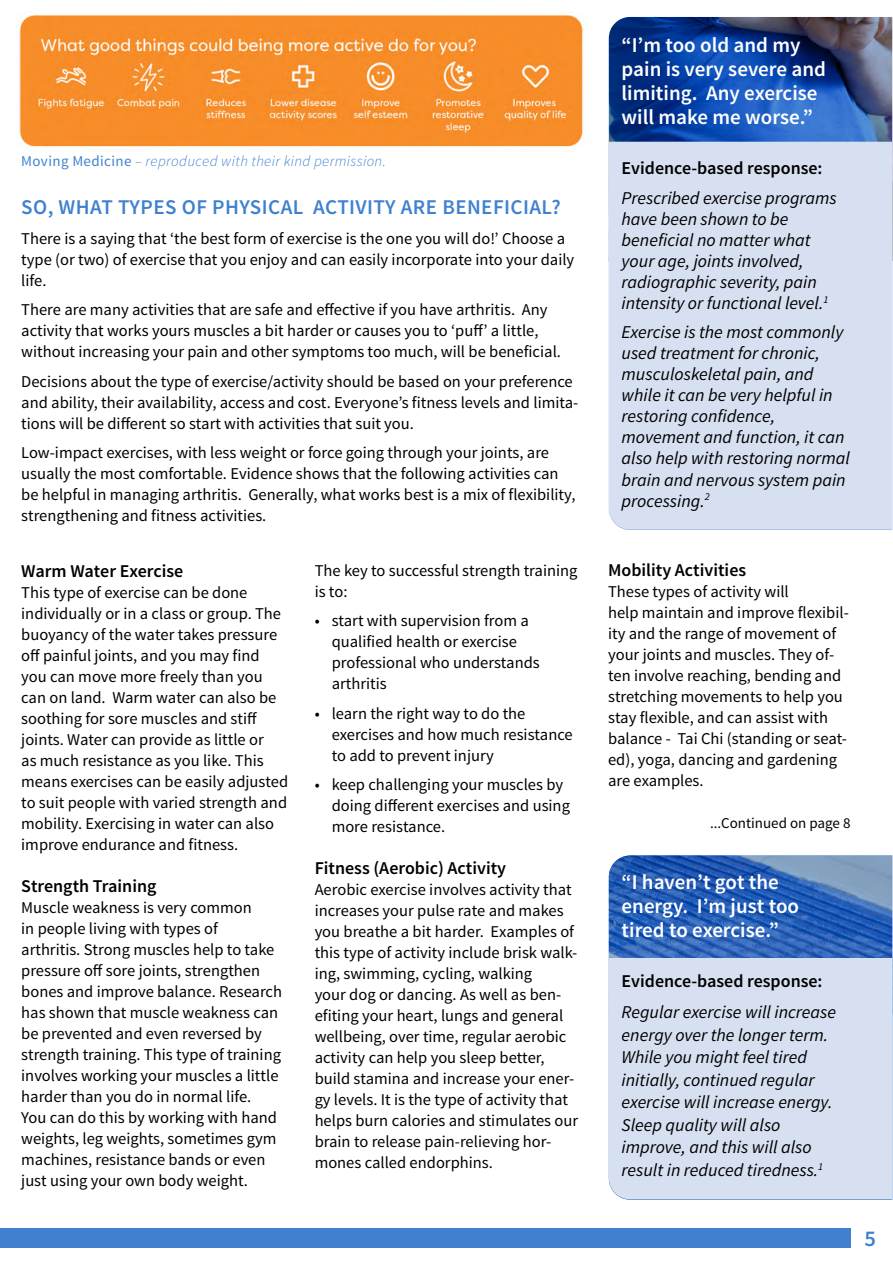
<style>
.page{position:relative;width:893px;height:1263px;background:#fff}
.page>*{position:absolute;margin:0;border:0;box-sizing:border-box;transform-origin:0 0}
.t1{font:600 22.5px "Source Sans Pro";color:#4081cf}
.t2{font:600 21px/24px "Source Sans Pro";color:#fff}
.t3{font:600 21px "Source Sans Pro";letter-spacing:.02em;color:#4081cf}
.t4{font:italic 18px/21px "Source Sans Pro";color:#000}
.t5{font:600 18px "Source Sans Pro";color:#000}
.t6{font:16.5px/21px "Source Sans Pro";color:#000}
.t7{font:italic 300 15px "Source Sans Pro";letter-spacing:.025em;color:#4081cf}
.t8{font:15px "Source Sans Pro";color:#000}
.s1{font-weight:400;font-style:normal}
</style>
<div class="page">
<img style="left:19px;top:14px;width:564px;height:133px">
<svg style="left:609px;top:17px;width:283px;height:513px;background:#204a97"></svg>
<div style="left:609px;top:142px;width:283px;height:387px;background:#d7e0f1"></div>
<div style="left:0;top:1228px;width:850px;height:19px;background:#4081cf"></div>
<svg style="left:609px;top:855px;width:283px;height:345px;background:#3568b7"></svg>
<div style="left:609px;top:958px;width:283px;height:241px;background:#d7e0f1"></div>
<p class="t7" style="left:21px;top:152px;width:366px"><span class="s1">Moving Medicine</span> – reproduced with their kind permission.</p>
<p class="t3" style="left:21px;top:194px;width:541px">SO, WHAT TYPES OF PHYSICAL ACTIVITY ARE BENEFICIAL?</p>
<p class="t6" style="left:21px;top:228px;width:555px">There is a saying that ‘the best form of exercise is the one you will do!’ Choose a type (or two) of exercise that you enjoy and can easily incorporate into your daily life.</p>
<p class="t6" style="left:21px;top:299px;width:541px">There are many activities that are safe and effective if you have arthritis. Any activity that works yours muscles a bit harder or causes you to ‘puff’ a little, without increasing your pain and other symptoms too much, will be beneficial.</p>
<p class="t6" style="left:21px;top:371px;width:559px">Decisions about the type of exercise/activity should be based on your preference and ability, their availability, access and cost. Everyone’s fitness levels and limita&shy;tions will be different so start with activities that suit you.</p>
<p class="t6" style="left:21px;top:442px;width:556px">Low-impact exercises, with less weight or force going through your joints, are usually the most comfortable. Evidence shows that the following activities can be helpful in managing arthritis. Generally, what works best is a mix of flexibility, strengthening and fitness activities.</p>
<p class="t5" style="left:21px;top:560px;width:164px">Warm Water Exercise</p>
<p class="t6" style="left:21px;top:582px;width:268px">This type of exercise can be done individually or in a class or group. The buoyancy of the water takes pressure off painful joints, and you may find you can move more freely than you can on land. Warm water can also be soothing for sore muscles and stiff joints. Water can provide as little or<br>as much resistance as you like. This means exercises can be easily adjusted to suit people with varied strength and mobility. Exercising in water can also improve endurance and fitness.</p>
<p class="t5" style="left:21px;top:875px;width:137px">Strength Training</p>
<p class="t6" style="left:21px;top:897px;width:262px">Muscle weakness is very common<br>in people living with types of<br>arthritis. Strong muscles help to take pressure off sore joints, strengthen bones and improve balance. Research has shown that muscle weakness can be prevented and even reversed by strength training. This type of training involves working your muscles a little harder than you do in normal life.<br>You can do this by working with hand weights, leg weights, sometimes gym machines, resistance bands or even just using your own body weight.</p>
<p class="t6" style="left:315px;top:560px;width:264px">The key to successful strength training is to:</p>
<p class="t6" style="left:332px;top:611px;width:210px;text-indent:-17px">• start with supervision from a qualified health or exercise professional who understands arthritis</p>
<p class="t6" style="left:332px;top:703px;width:243px;text-indent:-17px">• learn the right way to do the exercises and how much resistance to add to prevent injury</p>
<p class="t6" style="left:332px;top:775px;width:240px;text-indent:-17px">• keep challenging your muscles by doing different exercises and using more resistance.</p>
<p class="t5" style="left:315px;top:857px;width:193px">Fitness (Aerobic) Activity</p>
<p class="t6" style="left:315px;top:880px;width:265px">Aerobic exercise involves activity that increases your pulse rate and makes you breathe a bit harder. Examples of this type of activity include brisk walk&shy;ing, swimming, cycling, walking<br>your dog or dancing. As well as ben&shy;efiting your heart, lungs and general wellbeing, over time, regular aerobic activity can help you sleep better, build stamina and increase your ener&shy;gy levels. It is the type of activity that helps burn calories and stimulates our brain to release pain-relieving hor&shy;mones called endorphins.</p>
<p class="t2" style="left:622px;top:33px;width:206px">“I’m too old and my pain is very severe and limiting. Any exercise will make me worse.”</p>
<p class="t5" style="left:622px;top:157px;width:202px">Evidence-based response:</p>
<p class="t4" style="left:622px;top:187px;width:217px">Prescribed exercise programs have been shown to be beneficial no matter what your age, joints involved, radiographic severity, pain intensity or functional level.<sup>1</sup></p>
<p class="t4" style="left:622px;top:322px;width:230px">Exercise is the most commonly used treatment for chronic, musculoskeletal pain, and while it can be very helpful in restoring confidence, movement and function, it can also help with restoring normal brain and nervous system pain processing.<sup>2</sup></p>
<p class="t5" style="left:608px;top:559px;width:140px">Mobility Activities</p>
<p class="t6" style="left:608px;top:581px;width:242px">These types of activity will<br>help maintain and improve flexibil&shy;ity and the range of movement of your joints and muscles. They of&shy;ten involve reaching, bending and stretching movements to help you stay flexible, and can assist with balance - Tai Chi (standing or seat&shy;ed), yoga, dancing and gardening are examples.</p>
<p class="t8" style="left:710px;top:814px;width:142px">...Continued on page 8</p>
<p class="t2" style="left:622px;top:870px;width:179px">“I haven’t got the energy. I’m just too tired to exercise.”</p>
<p class="t5" style="left:622px;top:970px;width:202px">Evidence-based response:</p>
<p class="t4" style="left:622px;top:1001px;width:216px;line-height:22.5px">Regular exercise will increase energy over the longer term.<br>While you might feel tired initially, continued regular exercise will increase energy.<br>Sleep quality will also improve, and this will also result in reduced tiredness.<sup>1</sup></p>
<h1 class="t1" style="left:864px;top:1224px;width:13px">5</h1>
</div>
